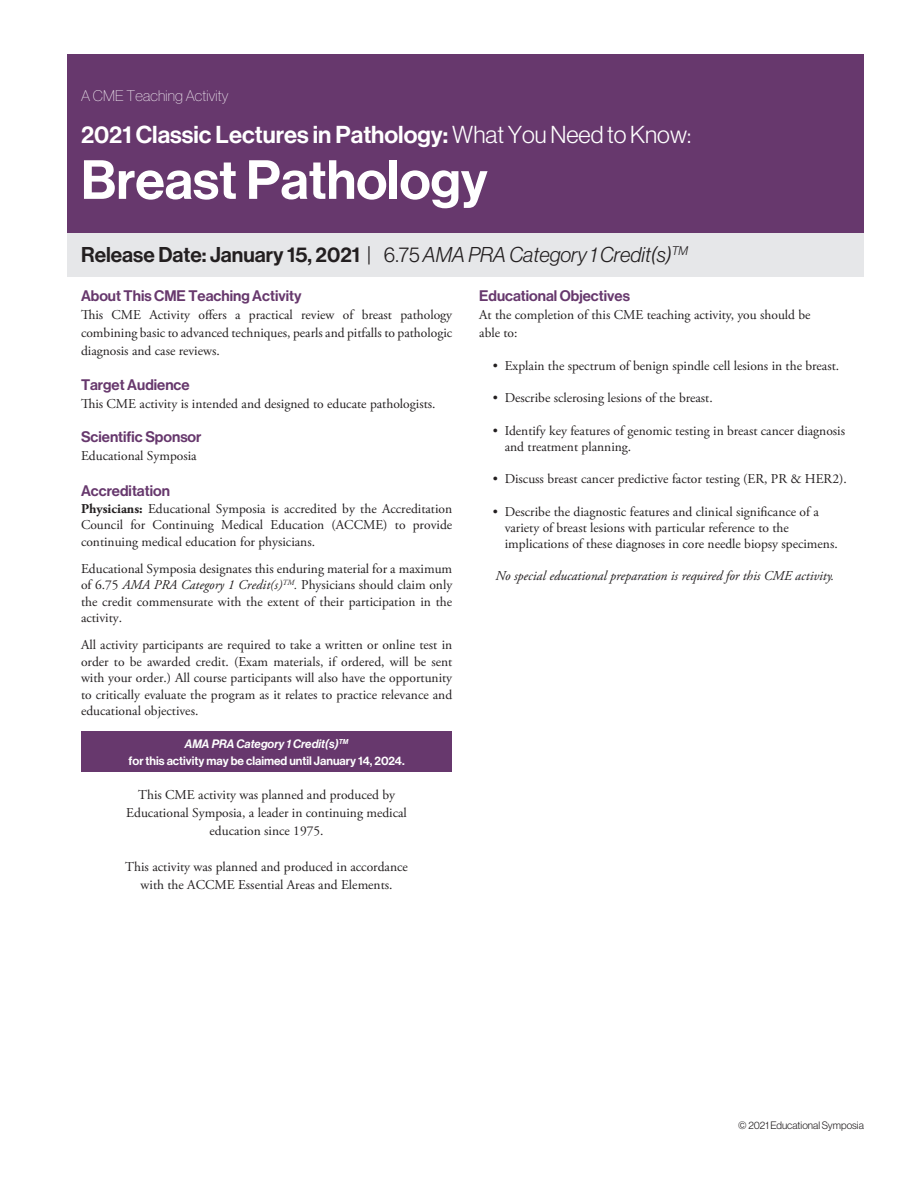
<style>
.page{position:relative;width:918px;height:1188px;background:#fff}
.page>*{position:absolute;margin:0;border:0;box-sizing:border-box;transform-origin:0 0}
.t1{font:54px "N Haas Grotesk DS Pro 65 Md";color:#fff}
.t2{font:24px "N Haas Grotesk DS Pro 65 Md";color:#fff}
.t3{font:21px "N Haas Grotesk DS Pro 65 Md";color:#231f20}
.t4{font:15px "N Haas Grotesk DS Pro 65 Md";color:#67386d}
.t5{font:15px "N Haas Grotesk DS Pro 25 Th";letter-spacing:.01em;color:#fff}
.t6{font:13.5px/16.5px "Adobe Garamond Pro";color:#231f20;text-align:justify}
.t7{font:italic 13.5px "Adobe Garamond Pro";color:#231f20}
.t8{font:12px/16.5px "N Haas Grotesk DS Pro 65 Md";color:#fff;text-align:center}
.t9{font:10.5px "N Haas Grotesk DS Pro 45 Lt";color:#231f20}
.s1{font-family:"N Haas Grotesk DS Pro 45 Lt"}
.s2{font-family:"N Haas Grotesk DS Pro 46 Lt It"}
.s3{font-weight:700}
.s4{font-style:italic}
.s5{font-family:"N Haas Grotesk DS Pro 66 Md It"}
</style>
<div class="page">
<div style="left:81px;top:731px;width:371px;height:41px;background:#67386d"></div>
<div style="left:68px;top:232px;width:796px;height:44px;background:#e6e7e9"></div>
<div style="left:68px;top:54px;width:796px;height:178px;background:#67386d"></div>
<p class="t5" style="left:81px;top:88px;width:149px">A CME Teaching Activity</p>
<p class="t2" style="left:81px;top:121px;width:612px">2021 Classic Lectures in Pathology: <span class="s1">What You Need to Know:</span></p>
<p class="t1" style="left:81px;top:149px;width:408px">Breast Pathology</p>
<p class="t3" style="left:81px;top:243px;width:609px">Release Date: January 15, 2021 <span class="s2">|</span> <span class="s1">6.75</span> <span class="s2">AMA PRA Category 1 Credit(s)</span><sup>TM</sup></p>
<p class="t4" style="left:81px;top:287px;width:222px">About This CME Teaching Activity</p>
<p class="t6" style="left:81px;top:307px;width:373px;line-height:18px">This CME Activity offers a practical review of breast pathology combining basic to advanced techniques, pearls and pitfalls to pathologic diagnosis and case reviews.</p>
<p class="t4" style="left:81px;top:376px;width:110px">Target Audience</p>
<p class="t6" style="left:81px;top:396px;width:356px">This CME activity is intended and designed to educate pathologists.</p>
<p class="t4" style="left:81px;top:428px;width:122px">Scientific Sponsor</p>
<p class="t6" style="left:81px;top:448px;width:117px">Educational Symposia</p>
<p class="t4" style="left:81px;top:482px;width:90px">Accreditation</p>
<p class="t6" style="left:81px;top:501px;width:373px"><span class="s3">Physicians:</span> Educational Symposia is accredited by the Accreditation Council for Continuing Medical Education (ACCME) to provide continuing medical education for physicians.</p>
<p class="t6" style="left:81px;top:561px;width:373px">Educational Symposia designates this enduring material for a maximum of 6.75 <span class="s4">AMA PRA Category 1 Credit(s)</span><sup>TM</sup><span class="s4">.</span> Physicians should claim only the credit commensurate with the extent of their participation in the activity.</p>
<p class="t6" style="left:81px;top:637px;width:373px">All activity participants are required to take a written or online test in order to be awarded credit. (Exam materials, if ordered, will be sent with your order.) All course participants will also have the opportunity to critically evaluate the program as it relates to practice relevance and educational objectives.</p>
<p class="t8" style="left:129px;top:736px;width:278px"><span class="s5">AMA PRA Category 1 Credit(s)</span><sup>TM<br></sup>for this activity may be claimed until January 14, 2024.</p>
<p class="t6" style="left:138px;top:787px;width:258px">This CME activity was planned and produced by</p>
<p class="t6" style="left:126px;top:805px;width:282px;line-height:18px;text-align:center">Educational Symposia, a leader in continuing medical education since 1975.</p>
<p class="t6" style="left:125px;top:859px;width:284px;line-height:18px;text-align:center">This activity was planned and produced in accordance with the ACCME Essential Areas and Elements.</p>
<p class="t4" style="left:479px;top:287px;width:152px">Educational Objectives</p>
<p class="t6" style="left:479px;top:307px;width:333px">At the completion of this CME teaching activity, you should be</p>
<p class="t6" style="left:479px;top:325px;width:40px">able to:</p>
<p class="t6" style="left:493px;top:358px;width:348px">• Explain the spectrum of benign spindle cell lesions in the breast.</p>
<p class="t6" style="left:493px;top:390px;width:222px">• Describe sclerosing lesions of the breast.</p>
<p class="t6" style="left:505px;top:423px;width:342px;text-indent:-12px">• Identify key features of genomic testing in breast cancer diagnosis and treatment planning.</p>
<p class="t6" style="left:493px;top:471px;width:356px">• Discuss breast cancer predictive factor testing (ER, PR &amp; HER2).</p>
<p class="t6" style="left:493px;top:504px;width:328px">• Describe the diagnostic features and clinical significance of a</p>
<p class="t6" style="left:505px;top:520px;width:335px">variety of breast lesions with particular reference to the implications of these diagnoses in core needle biopsy specimens.</p>
<p class="t7" style="left:496px;top:568px;width:340px">No special educational preparation is required for this CME activity.</p>
<p class="t9" style="left:738px;top:1120px;width:127px">© 2021 Educational Symposia</p>
</div>
